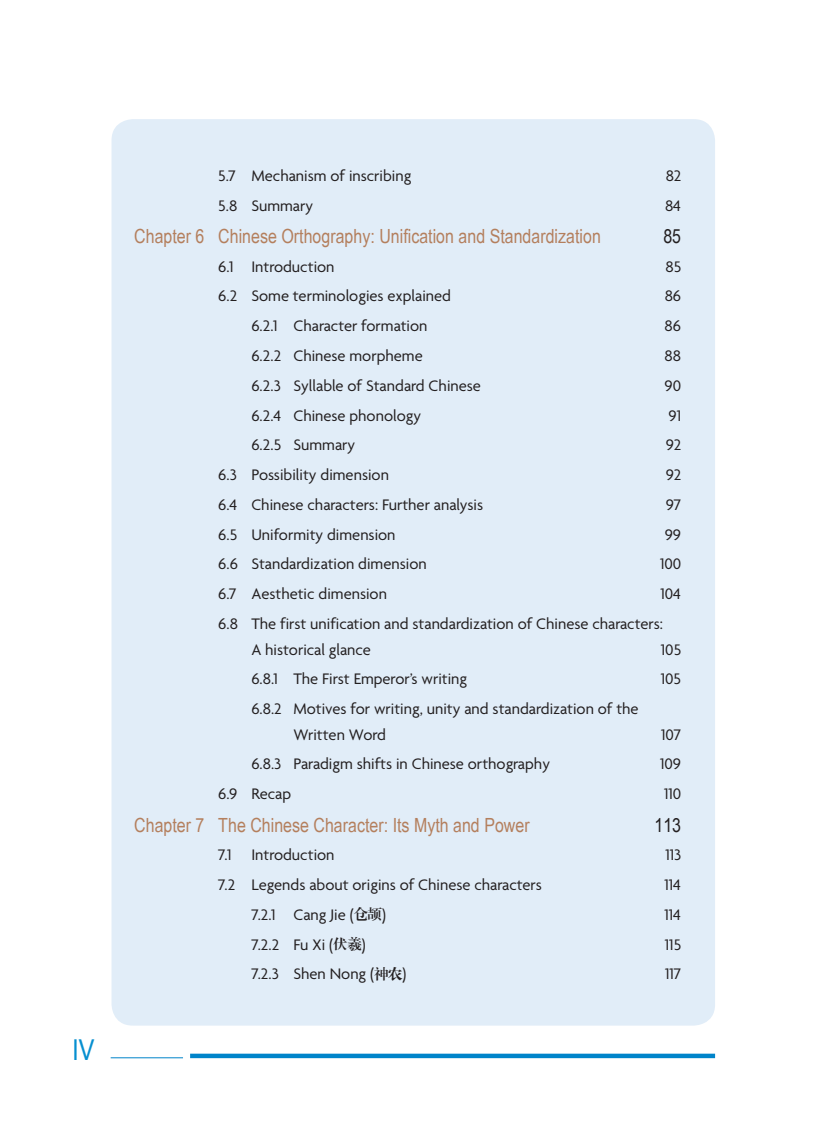
<style>
.page{position:relative;width:813px;height:1132px;background:#fff}
.page>*{position:absolute;margin:0;border:0;box-sizing:border-box;transform-origin:0 0}
.t1{font:27px "Euphemia UCAS";color:#068fd0}
.t2{font:19.5px "Arial Narrow";color:#b47f5d}
.t3{font:19.5px "Arial Narrow";color:#231f20}
.t4{font:16.5px/25.5px "Agenda";color:#231f20}
.s1{font-family:"FZXBSK GBK1 0";font-size:14.25px}
</style>
<div class="page">
<svg style="left:190px;top:1053px;width:524px;height:4px;background:#2a98d2"></svg>
<hr style="left:111px;top:1057px;width:72px;height:1px;background:#0084ca">
<div style="left:111px;top:119px;width:603px;height:906px;background:#e1edf8;border-radius:21px"></div>
<h1 class="t1" style="left:72px;top:1029px;width:24px">IV</h1>
<p class="t4" style="left:218px;top:164px;width:194px">5.7 Mechanism of inscribing</p>
<p class="t4" style="left:665px;top:164px;width:17px">82</p>
<p class="t4" style="left:218px;top:193px;width:96px">5.8 Summary</p>
<p class="t4" style="left:664px;top:193px;width:18px">84</p>
<p class="t2" style="left:134px;top:225px;width:468px">Chapter 6 Chinese Orthography: Unification and Standardization</p>
<p class="t3" style="left:663px;top:225px;width:19px">85</p>
<p class="t4" style="left:218px;top:254px;width:118px">6.1 Introduction</p>
<p class="t4" style="left:665px;top:254px;width:17px">85</p>
<p class="t4" style="left:218px;top:284px;width:234px">6.2 Some terminologies explained</p>
<p class="t4" style="left:664px;top:284px;width:18px">86</p>
<p class="t4" style="left:251px;top:314px;width:177px">6.2.1 Character formation</p>
<p class="t4" style="left:664px;top:314px;width:18px">86</p>
<p class="t4" style="left:251px;top:344px;width:173px">6.2.2 Chinese morpheme</p>
<p class="t4" style="left:664px;top:344px;width:18px">88</p>
<p class="t4" style="left:251px;top:373px;width:231px">6.2.3 Syllable of Standard Chinese</p>
<p class="t4" style="left:664px;top:373px;width:18px">90</p>
<p class="t4" style="left:251px;top:403px;width:171px">6.2.4 Chinese phonology</p>
<p class="t4" style="left:668px;top:403px;width:14px">91</p>
<p class="t4" style="left:251px;top:433px;width:105px">6.2.5 Summary</p>
<p class="t4" style="left:665px;top:433px;width:17px">92</p>
<p class="t4" style="left:218px;top:463px;width:172px">6.3 Possibility dimension</p>
<p class="t4" style="left:665px;top:463px;width:17px">92</p>
<p class="t4" style="left:218px;top:492px;width:266px">6.4 Chinese characters: Further analysis</p>
<p class="t4" style="left:665px;top:492px;width:17px">97</p>
<p class="t4" style="left:218px;top:522px;width:179px">6.5 Uniformity dimension</p>
<p class="t4" style="left:664px;top:522px;width:18px">99</p>
<p class="t4" style="left:218px;top:552px;width:210px">6.6 Standardization dimension</p>
<p class="t4" style="left:659px;top:552px;width:23px">100</p>
<p class="t4" style="left:218px;top:582px;width:170px">6.7 Aesthetic dimension</p>
<p class="t4" style="left:660px;top:582px;width:22px">104</p>
<p class="t4" style="left:218px;top:611px;width:446px">6.8 The first unification and standardization of Chinese characters:</p>
<p class="t4" style="left:251px;top:637px;width:121px">A historical glance</p>
<p class="t4" style="left:660px;top:637px;width:22px">105</p>
<p class="t4" style="left:251px;top:667px;width:217px">6.8.1 The First Emperor’s writing</p>
<p class="t4" style="left:660px;top:667px;width:22px">105</p>
<p class="t4" style="left:293px;top:696px;width:346px;text-indent:-42px">6.8.2 Motives for writing, unity and standardization of the<br>Written Word</p>
<p class="t4" style="left:660px;top:722px;width:22px">107</p>
<p class="t4" style="left:251px;top:752px;width:300px">6.8.3 Paradigm shifts in Chinese orthography</p>
<p class="t4" style="left:659px;top:752px;width:22px">109</p>
<p class="t4" style="left:218px;top:781px;width:74px">6.9 Recap</p>
<p class="t4" style="left:663px;top:781px;width:19px">110</p>
<p class="t2" style="left:134px;top:813px;width:397px">Chapter 7 The Chinese Character: Its Myth and Power</p>
<p class="t3" style="left:654px;top:813px;width:28px">113</p>
<p class="t4" style="left:218px;top:842px;width:118px">7.1 Introduction</p>
<p class="t4" style="left:665px;top:842px;width:17px">113</p>
<p class="t4" style="left:218px;top:872px;width:325px">7.2 Legends about origins of Chinese characters</p>
<p class="t4" style="left:664px;top:872px;width:18px">114</p>
<p class="t4" style="left:251px;top:902px;width:136px">7.2.1 Cang Jie (<span class="s1">仓颉</span>)</p>
<p class="t4" style="left:664px;top:902px;width:18px">114</p>
<p class="t4" style="left:251px;top:932px;width:116px">7.2.2 Fu Xi (<span class="s1">伏羲</span>)</p>
<p class="t4" style="left:664px;top:932px;width:18px">115</p>
<p class="t4" style="left:251px;top:961px;width:156px">7.2.3 Shen Nong (<span class="s1">神农</span>)</p>
<p class="t4" style="left:664px;top:961px;width:18px">117</p>
</div>
